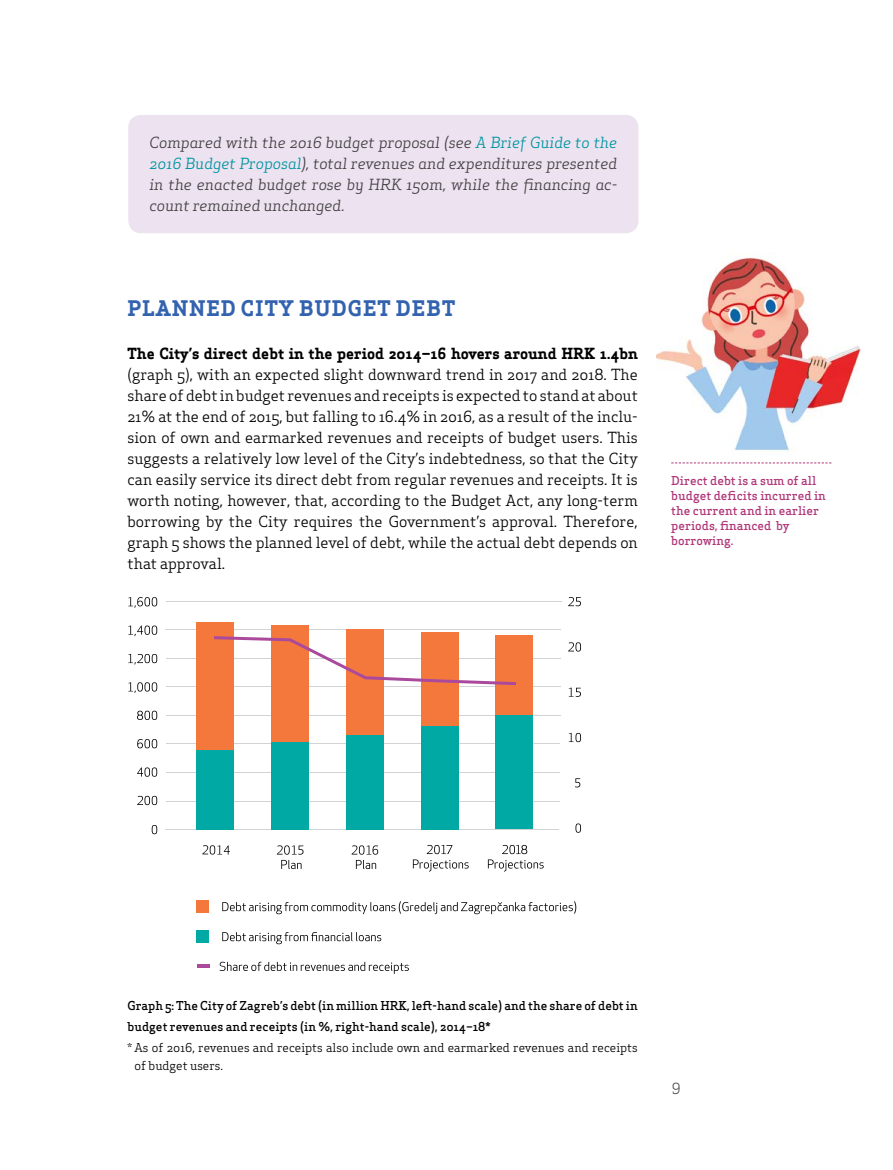
<style>
.page{position:relative;width:893px;height:1170px;background:#fff}
.page>*{position:absolute;margin:0;border:0;box-sizing:border-box;transform-origin:0 0}
.t1{font:700 21px "Apex Serif";letter-spacing:.05em;color:#3363af}
.t2{font:15px/21px "Apex Serif";color:#000;text-align:justify}
.t3{font:italic 15px/21px "Apex Serif";color:#414042;text-align:justify}
.t4{font:700 15px "Apex Serif";color:#000}
.t5{font:15px "Apex Serif";color:#58595b}
.t6{font:500 12px/21px "Apex Serif";color:#000}
.t7{font:500 12px/15px "Apex Serif";color:#b03779}
.t8{font:12px/18px "Apex Serif";color:#000}
.s1{color:#0094a2}
</style>
<div class="page">
<svg style="left:671px;top:462px;width:160px;height:1px"></svg>
<div style="left:128px;top:115px;width:510px;height:118px;background:#ede3f0;border-radius:13px"></div>
<img style="left:657px;top:257px;width:203px;height:194px">
<hr style="left:166px;top:829px;width:393px;height:1px;background:#d1d3d4">
<hr style="left:166px;top:800px;width:393px;height:1px;background:#d1d3d4">
<hr style="left:166px;top:772px;width:393px;height:1px;background:#d1d3d4">
<hr style="left:166px;top:743px;width:394px;height:1px;background:#d1d3d4">
<hr style="left:166px;top:715px;width:394px;height:1px;background:#d1d3d4">
<hr style="left:166px;top:686px;width:394px;height:1px;background:#d1d3d4">
<hr style="left:166px;top:658px;width:395px;height:1px;background:#d1d3d4">
<hr style="left:166px;top:629px;width:395px;height:1px;background:#d1d3d4">
<hr style="left:166px;top:601px;width:395px;height:1px;background:#d1d3d4">
<svg style="left:202px;top:845px;width:28px;height:9px"></svg>
<svg style="left:277px;top:845px;width:26px;height:24px"></svg>
<svg style="left:352px;top:845px;width:26px;height:24px"></svg>
<svg style="left:413px;top:844px;width:56px;height:27px"></svg>
<div style="left:197px;top:899px;width:12px;height:13px;background:#f4783b"></div>
<svg style="left:222px;top:901px;width:354px;height:13px"></svg>
<svg style="left:568px;top:642px;width:13px;height:9px"></svg>
<svg style="left:197px;top:964px;width:13px;height:3px"></svg>
<svg style="left:220px;top:961px;width:189px;height:12px"></svg>
<svg style="left:575px;top:778px;width:5px;height:9px"></svg>
<svg style="left:569px;top:732px;width:12px;height:10px"></svg>
<svg style="left:569px;top:687px;width:12px;height:9px"></svg>
<div style="left:197px;top:929px;width:12px;height:13px;background:#00a9a3"></div>
<svg style="left:222px;top:932px;width:159px;height:12px"></svg>
<svg style="left:152px;top:825px;width:5px;height:9px"></svg>
<svg style="left:137px;top:795px;width:20px;height:10px"></svg>
<svg style="left:137px;top:739px;width:20px;height:9px"></svg>
<svg style="left:137px;top:710px;width:20px;height:10px"></svg>
<svg style="left:128px;top:625px;width:29px;height:11px"></svg>
<svg style="left:128px;top:597px;width:29px;height:10px"></svg>
<div style="left:196px;top:622px;width:38px;height:127px;background:#f4783b"></div>
<div style="left:271px;top:625px;width:38px;height:117px;background:#f4783b"></div>
<div style="left:346px;top:629px;width:37px;height:106px;background:#f4783b"></div>
<div style="left:421px;top:632px;width:37px;height:93px;background:#f4783b"></div>
<div style="left:495px;top:635px;width:38px;height:80px;background:#f4783b"></div>
<div style="left:196px;top:749px;width:38px;height:80px;background:#00a9a3"></div>
<div style="left:271px;top:742px;width:38px;height:87px;background:#00a9a3"></div>
<div style="left:346px;top:735px;width:37px;height:94px;background:#00a9a3"></div>
<div style="left:421px;top:725px;width:37px;height:104px;background:#00a9a3"></div>
<div style="left:495px;top:715px;width:38px;height:114px;background:#00a9a3"></div>
<svg style="left:214px;top:636px;width:302px;height:49px"></svg>
<svg style="left:488px;top:844px;width:56px;height:27px"></svg>
<svg style="left:568px;top:597px;width:13px;height:9px"></svg>
<svg style="left:128px;top:654px;width:29px;height:10px"></svg>
<svg style="left:128px;top:682px;width:29px;height:11px"></svg>
<svg style="left:137px;top:767px;width:20px;height:9px"></svg>
<svg style="left:575px;top:823px;width:6px;height:9px"></svg>
<p class="t3" style="left:150px;top:132px;width:469px">Compared with the 2016 budget proposal (see <span class="s1">A Brief Guide to the 2016 Budget Proposal</span>), total revenues and expenditures presented in the enacted budget rose by HRK 150m, while the financing ac&shy;count remained unchanged.</p>
<h1 class="t1" style="left:128px;top:295px;width:142px">PLANNED CITY</h1>
<h1 class="t1" style="left:299px;top:295px;width:157px">BUDGET DEBT</h1>
<p class="t4" style="left:128px;top:343px;width:512px">The City’s direct debt in the period 2014–16 hovers around HRK 1.4bn</p>
<p class="t2" style="left:128px;top:363px;width:512px">(graph 5), with an expected slight downward trend in 2017 and 2018. The share of debt in budget revenues and receipts is expected to stand at about 21% at the end of 2015, but falling to 16.4% in 2016, as a result of the inclu&shy;sion of own and earmarked revenues and receipts of budget users. This suggests a relatively low level of the City’s indebtedness, so that the City can easily service its direct debt from regular revenues and receipts. It is worth noting, however, that, according to the Budget Act, any long-term borrowing by the City requires the Government’s approval. Therefore, graph 5 shows the planned level of debt, while the actual debt depends on that approval.</p>
<p class="t7" style="left:671px;top:472px;width:156px">Direct debt is a sum of all budget deficits incurred in the current and in earlier periods, financed by borrowing.</p>
<p class="t6" style="left:128px;top:994px;width:512px">Graph 5: The City of Zagreb’s debt (in million HRK, left-hand scale) and the share of debt in budget revenues and receipts (in %, right-hand scale), 2014–18*</p>
<p class="t8" style="left:135px;top:1038px;width:505px;text-indent:-7px">* As of 2016, revenues and receipts also include own and earmarked revenues and receipts of budget users.</p>
<p class="t5" style="left:672px;top:1078px;width:10px">9</p>
</div>
